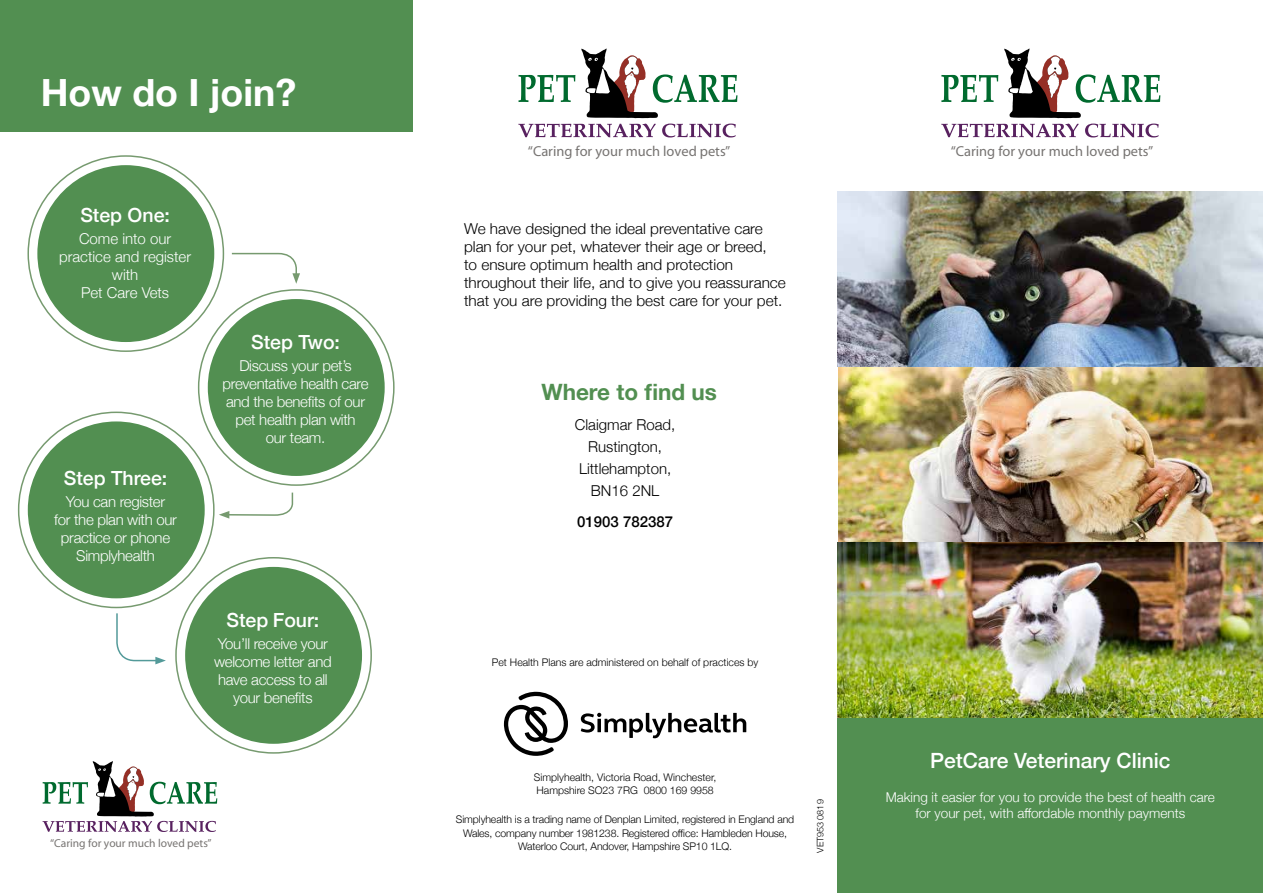
<style>
.page{position:relative;width:1263px;height:893px;background:#fff}
.page>*{position:absolute;margin:0;border:0;box-sizing:border-box;transform-origin:0 0}
.t1{font:700 37.5px "Helvetica Neue";color:#fff}
.t2{font:700 22.5px "Helvetica Neue";color:#528f51}
.t3{font:500 21px "Helvetica Neue";color:#fff}
.t4{font:500 19.5px "Helvetica Neue";color:#fff}
.t5{font:300 15px/18px "Helvetica Neue";color:#000}
.t6{font:300 15px/18px "Helvetica Neue";letter-spacing:-.02em;color:#fff;text-align:center}
.t7{font:300 15px/18px "Helvetica Neue";color:#fff;text-align:center}
.t8{font:500 15px "Helvetica Neue";color:#000}
.t9{font:14.4px "Myriad";color:#777472}
.t10{font:300 13.5px/16.2px "Helvetica Neue";color:#fff;text-align:center}
.t11{font:11.55px "Myriad";color:#777472}
.t12{font:300 10.5px/13.5px "Helvetica Neue";letter-spacing:-.01em;color:#000}
.t13{font:300 9px "Helvetica Neue";color:#000}
</style>
<div class="page">
<div style="left:0;top:0;width:412px;height:132px;background:#528f51"></div>
<div style="left:838px;top:718px;width:425px;height:175px;background:#528f51"></div>
<svg style="left:504px;top:692px;width:64px;height:64px"></svg>
<svg style="left:581px;top:713px;width:165px;height:25px"></svg>
<svg style="left:941px;top:75px;width:57px;height:27px"></svg>
<svg style="left:1004px;top:49px;width:156px;height:69px"></svg>
<svg style="left:941px;top:124px;width:138px;height:13px"></svg>
<svg style="left:1085px;top:124px;width:74px;height:13px"></svg>
<svg style="left:518px;top:75px;width:57px;height:27px"></svg>
<svg style="left:581px;top:49px;width:156px;height:69px"></svg>
<svg style="left:518px;top:124px;width:138px;height:13px"></svg>
<svg style="left:662px;top:124px;width:74px;height:13px"></svg>
<svg style="left:43px;top:761px;width:174px;height:71px"></svg>
<img style="left:838px;top:191px;width:425px;height:527px">
<div style="left:208px;top:299px;width:177px;height:177px;background:#528f51;border-radius:50%"></div>
<div style="left:28px;top:421px;width:177px;height:177px;background:#528f51;border-radius:50%"></div>
<div style="left:185px;top:567px;width:177px;height:177px;background:#528f51;border-radius:50%"></div>
<div style="left:37px;top:165px;width:177px;height:177px;background:#528f51;border-radius:50%"></div>
<svg style="left:231px;top:252px;width:69px;height:32px"></svg>
<svg style="left:116px;top:613px;width:50px;height:51px"></svg>
<svg style="left:219px;top:492px;width:75px;height:27px"></svg>
<h1 class="t1" style="left:41px;top:63px;width:257px">How do I join?</h1>
<h3 class="t4" style="left:80px;top:199px;width:91px">Step One:</h3>
<h3 class="t7" style="left:59px;top:229px;width:133px">Come into our practice and register with<br>Pet Care Vets</h3>
<h3 class="t4" style="left:64px;top:462px;width:105px">Step Three:</h3>
<h3 class="t6" style="left:54px;top:492px;width:124px">You can register<br>for the plan with our practice or phone<br>Simplyhealth</h3>
<h3 class="t4" style="left:251px;top:326px;width:90px">Step Two:</h3>
<h3 class="t6" style="left:223px;top:356px;width:147px">Discuss your pet’s preventative health care and the benefits of our pet health plan with<br>our team.</h3>
<h3 class="t4" style="left:226px;top:604px;width:94px">Step Four:</h3>
<h3 class="t6" style="left:214px;top:634px;width:119px">You’ll receive your welcome letter and have access to all your benefits</h3>
<p class="t11" style="left:50px;top:837px;width:163px">“Caring for your much loved pets”</p>
<h3 class="t9" style="left:528px;top:144px;width:204px">“Caring for your much loved pets”</h3>
<h3 class="t9" style="left:951px;top:144px;width:204px">“Caring for your much loved pets”</h3>
<h3 class="t5" style="left:464px;top:218px;width:323px">We have designed the ideal preventative care plan for your pet, whatever their age or breed,<br>to ensure optimum health and protection throughout their life, and to give you reassurance that you are providing the best care for your pet.</h3>
<h2 class="t2" style="left:541px;top:374px;width:177px">Where to find us</h2>
<h3 class="t5" style="left:575px;top:412px;width:102px;line-height:22.2px;text-align:center">Claigmar Road,<br>Rustington,<br>Littlehampton,<br>BN16 2NL</h3>
<h3 class="t8" style="left:577px;top:510px;width:97px">01903 782387</h3>
<p class="t12" style="left:492px;top:654px;width:268px">Pet Health Plans are administered on behalf of practices by</p>
<p class="t12" style="left:534px;top:770px;width:184px">Simplyhealth, Victoria Road, Winchester,<br>Hampshire SO23 7RG 0800 169 9958</p>
<p class="t12" style="left:456px;top:812px;width:340px;text-align:center">Simplyhealth is a trading name of Denplan Limited, registered in England and<br>Wales, company number 1981238. Registered office: Hambleden House,<br>Waterloo Court, Andover, Hampshire SP10 1LQ.</p>
<p class="t13" style="left:813px;top:853px;width:55px;rotate:-90deg">VET953 0819</p>
<h3 class="t3" style="left:930px;top:744px;width:242px">PetCare Veterinary Clinic</h3>
<p class="t10" style="left:886px;top:788px;width:331px">Making it easier for you to provide the best of health care for your pet, with affordable monthly payments</p>
</div>
